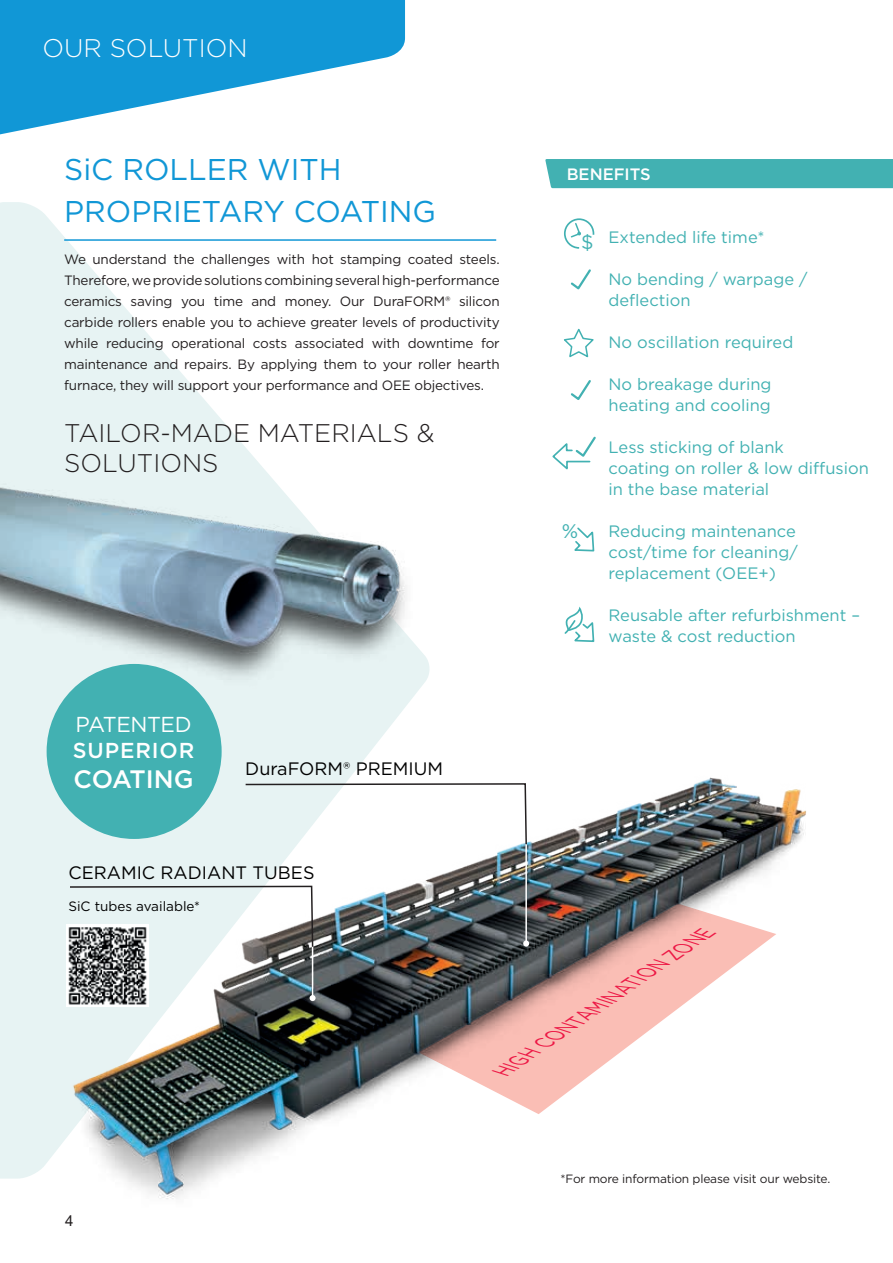
<style>
.page{position:relative;width:893px;height:1263px;background:#fff}
.page>*{position:absolute;margin:0;border:0;box-sizing:border-box;transform-origin:0 0}
.t1{font:30px/42px "Gotham";color:#1197d6}
.t2{font:300 25.5px/30.6px "Gotham";color:#231f20}
.t3{font:300 25.5px "Gotham";color:#fff}
.t4{font:500 25.2px "Gotham";letter-spacing:-.01em;color:#fff}
.t5{font:21.6px "Gotham";letter-spacing:-.02em;color:#fff}
.t6{font:500 21.6px "Gotham";letter-spacing:.04em;color:#fff}
.t7{font:19.65px "Gotham";color:#42b1b2}
.t8{font:italic 19.2px "Gotham";color:#ed1845;scale:.89 1}
.t9{font:18px "Gotham";color:#000}
.t10{font:16.5px/21px "Gotham";color:#42b1b2}
.t11{font:500 16.5px "Gotham";color:#fff}
.t12{font:15px "Arial";color:#231f20}
.t13{font:13.5px/21px "Gotham";letter-spacing:-.015em;color:#231f20;text-align:justify}
.t14{font:13.5px "Gotham";color:#000}
.t15{font:12px "Gotham";letter-spacing:-.015em;color:#231f20}
</style>
<div class="page">
<svg style="left:0;top:0;width:405px;height:135px;fill:#1197d6"></svg>
<svg style="left:0;top:202px;width:409px;height:976px;fill:#e7f3f3"></svg>
<img style="left:0;top:465px;width:430px;height:237px">
<hr style="left:64px;top:239px;width:432px;height:2px;background:#1197d6">
<svg style="left:574px;top:527px;width:21px;height:25px"></svg>
<svg style="left:552px;top:436px;width:44px;height:34px"></svg>
<div style="left:564px;top:218px;width:30px;height:31px;border:2px solid #42b1b2;border-radius:14px"></div>
<svg style="left:570px;top:222px;width:11px;height:16px"></svg>
<svg style="left:564px;top:328px;width:30px;height:30px"></svg>
<div style="left:545px;top:159px;width:348px;height:29px;background:#42b1b2"></div>
<svg style="left:571px;top:380px;width:20px;height:20px"></svg>
<svg style="left:564px;top:609px;width:31px;height:33px"></svg>
<div style="left:47px;top:664px;width:175px;height:175px;background:#42b1b2;border-radius:50%"></div>
<svg style="left:570px;top:269px;width:21px;height:21px"></svg>
<img style="left:65px;top:751px;width:741px;height:448px">
<img style="left:66px;top:924px;width:82px;height:82px">
<hr style="left:525px;top:844px;width:2px;height:99px;background:#fff">
<svg style="left:244px;top:782px;width:284px;height:64px"></svg>
<hr style="left:312px;top:947px;width:1px;height:51px;background:#fff">
<svg style="left:310px;top:995px;width:6px;height:6px"></svg>
<svg style="left:68px;top:885px;width:246px;height:63px"></svg>
<svg style="left:418px;top:904px;width:358px;height:210px"></svg>
<h2 class="t3" style="left:43px;top:32px;width:207px">OUR SOLUTION</h2>
<h1 class="t1" style="left:64px;top:148px;width:373px">SiC ROLLER WITH<br>PROPRIETARY COATING</h1>
<p class="t13" style="left:64px;top:248px;width:437px">We understand the challenges with hot stamping coated steels.<br>Therefore, we provide solutions combining several high-performance ceramics saving you time and money. Our DuraFORM® silicon carbide rollers enable you to achieve greater levels of productivity while reducing operational costs associated with downtime for maintenance and repairs. By applying them to your roller hearth furnace, they will support your performance and OEE objectives.</p>
<h2 class="t2" style="left:64px;top:417px;width:372px">TAILOR-MADE MATERIALS &amp;<br>SOLUTIONS</h2>
<h3 class="t5" style="left:76px;top:710px;width:117px">PATENTED</h3>
<h3 class="t6" style="left:73px;top:736px;width:123px">SUPERIOR</h3>
<h3 class="t4" style="left:74px;top:763px;width:122px">COATING</h3>
<h3 class="t9" style="left:245px;top:757px;width:199px">DuraFORM® PREMIUM</h3>
<h3 class="t9" style="left:68px;top:861px;width:248px">CERAMIC RADIANT TUBES</h3>
<p class="t14" style="left:68px;top:897px;width:133px">SiC tubes available*</p>
<p class="t11" style="left:567px;top:164px;width:86px">BENEFITS</p>
<h3 class="t7" style="left:581px;top:230px;width:14px">$</h3>
<h3 class="t7" style="left:562px;top:519px;width:18px">%</h3>
<p class="t10" style="left:608px;top:226px;width:158px">Extended life time*</p>
<p class="t10" style="left:608px;top:268px;width:200px">No bending / warpage / deflection</p>
<p class="t10" style="left:608px;top:331px;width:186px">No oscillation required</p>
<p class="t10" style="left:608px;top:373px;width:164px">No breakage during heating and cooling</p>
<p class="t10" style="left:608px;top:436px;width:262px">Less sticking of blank<br>coating on roller &amp; low diffusion in the base material</p>
<p class="t10" style="left:608px;top:520px;width:191px">Reducing maintenance cost/time for cleaning/ replacement (OEE+)</p>
<p class="t10" style="left:608px;top:604px;width:253px">Reusable after refurbishment – waste &amp; cost reduction</p>
<h3 class="t8" style="left:495px;top:1060px;width:289px;rotate:-34deg">HIGH CONTAMINATION ZONE</h3>
<p class="t12" style="left:65px;top:1210px;width:10px">4</p>
<p class="t15" style="left:560px;top:1171px;width:271px">*For more information please visit our website.</p>
</div>
